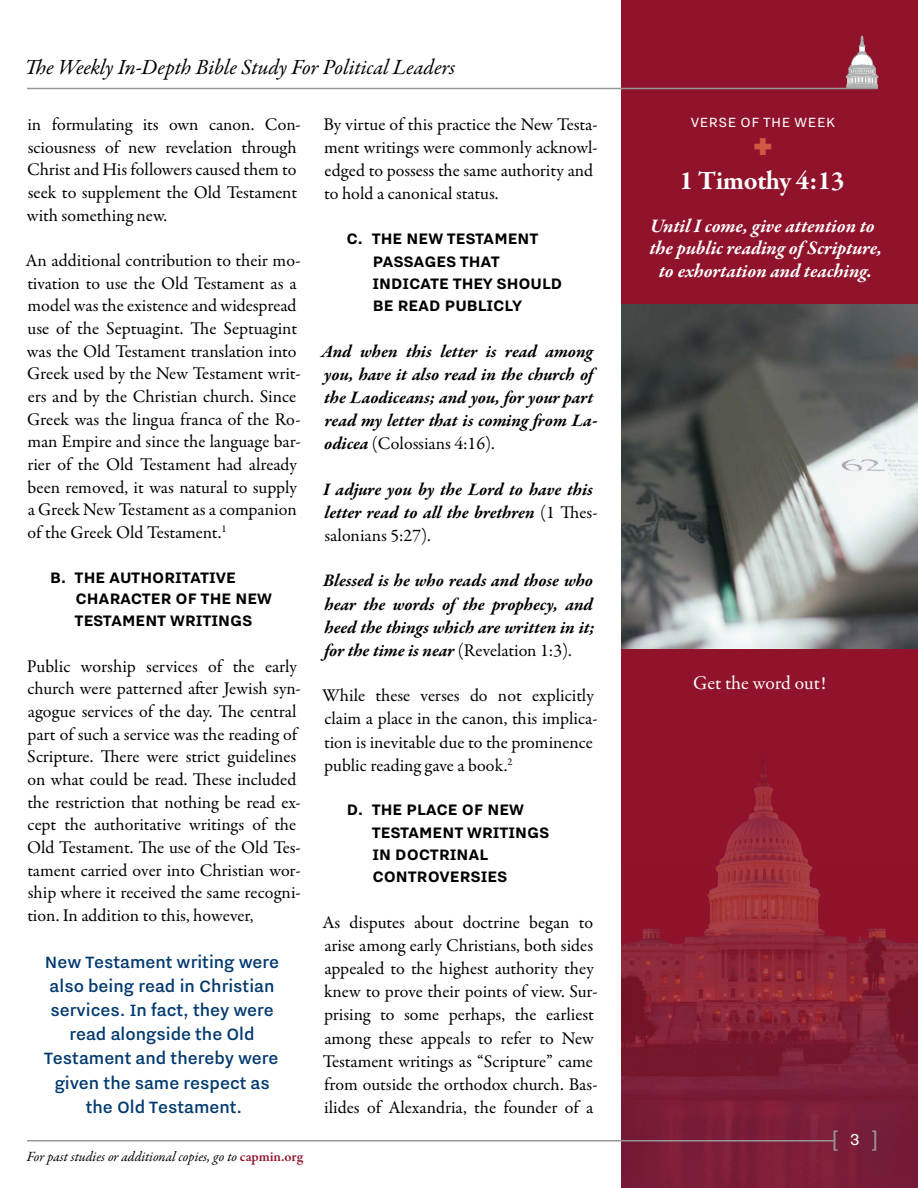
<style>
.page{position:relative;width:918px;height:1188px;background:#fff}
.page>*{position:absolute;margin:0;border:0;box-sizing:border-box;transform-origin:0 0}
.Scripture{font:700 27px "Garamond Premr Pro";letter-spacing:-.015em;color:#fff}
.t1{font:24px "Calibri";color:#969798}
.t2{font:italic 21.75px "Garamond Premr Pro";letter-spacing:-.005em;color:#000}
.Callout{font:500 20.25px/24.2px "Nitti Grotesk";color:#003970;text-align:center}
.Verse{font:italic 700 19.5px/22.5px "Garamond Premr Pro";letter-spacing:-.01em;color:#fff;text-align:center}
.t3{font:19.5px "Garamond Premr Pro";letter-spacing:-.005em;color:#fff}
.t4{font:700 18.75px/22.4px "Nitti Grotesk";color:#000}
.Body{font:18px/22.6px "Garamond Premr Pro";color:#000}
.Scripture-2{font:italic 700 18px/23.1px "Garamond Premr Pro";color:#000}
.t5{font:16.5px "Nitti Grotesk";letter-spacing:.03em;color:#fff}
.t6{font:italic 14.1px "Garamond Premr Pro";letter-spacing:-.005em;color:#000}
.s1{font-weight:600;font-style:normal;color:#91122b}
.s2{font-weight:400;font-style:normal}
.s3{font-family:"Nitti Grotesk";font-size:19.5px;color:#fff}
</style>
<div class="page">
<img style="left:621px;top:0;width:297px;height:1188px">
<hr style="left:27px;top:1140px;width:807px;height:2px;background:#969798">
<svg style="left:846px;top:36px;width:32px;height:52px;background:#b07b86"></svg>
<hr style="left:27px;top:88px;width:851px;height:1px;background:#969798">
<img style="left:621px;top:304px;width:297px;height:344px">
<svg style="left:754px;top:138px;width:17px;height:17px"></svg>
<p class="t2" style="left:25px;top:54px;width:432px">The Weekly In-Depth Bible Study For Political Leaders</p>
<p class="Body" style="left:27px;top:114px;width:275px">in formulating its own canon. Con&shy;sciousness of new revelation through Christ and His followers caused them to seek to supplement the Old Testament with something new.</p>
<p class="Body" style="left:26px;top:249px;width:277px">An additional contribution to their mo&shy;tivation to use the Old Testament as a model was the existence and widespread use of the Septuagint. The Septuagint was the Old Testament translation into Greek used by the New Testament writ&shy;ers and by the Christian church. Since Greek was the lingua franca of the Ro&shy;man Empire and since the language bar&shy;rier of the Old Testament had already been removed, it was natural to supply a Greek New Testament as a companion of the Greek Old Testament.<sup>1</sup></p>
<p class="t4" style="left:75px;top:566px;width:199px;line-height:21.9px;text-indent:-25px">B. THE AUTHORITATIVE<br>CHARACTER OF THE NEW<br>TESTAMENT WRITINGS</p>
<p class="Body" style="left:27px;top:655px;width:275px">Public worship services of the early church were patterned after Jewish syn&shy;agogue services of the day. The central part of such a service was the reading of Scripture. There were strict guidelines on what could be read. These included the restriction that nothing be read ex&shy;cept the authoritative writings of the Old Testament. The use of the Old Tes&shy;tament carried over into Christian wor&shy;ship where it received the same recogni&shy;tion. In addition to this, however,</p>
<p class="Callout" style="left:44px;top:949px;width:237px">New Testament writing were also being read in Christian services. In fact, they were read alongside the Old<br>Testament and thereby were given the same respect as the Old Testament.</p>
<p class="t6" style="left:27px;top:1148px;width:278px">For past studies or additional copies, go to <span class="s1">capmin.org</span></p>
<p class="Body" style="left:324px;top:113px;width:275px;line-height:23.1px">By virtue of this practice the New Testa&shy;ment writings were commonly acknowl&shy;edged to possess the same authority and to hold a canonical status.</p>
<p class="t4" style="left:372px;top:227px;width:191px;text-indent:-26px">C. THE NEW TESTAMENT<br>PASSAGES THAT<br>INDICATE THEY SHOULD<br>BE READ PUBLICLY</p>
<p class="Scripture-2" style="left:321px;top:341px;width:278px">And when this letter is read among you, have it also read in the church of the Laodiceans; and you, for your part read my letter that is coming from La&shy;odicea <span class="s2">(Colossians 4:16).</span></p>
<p class="Scripture-2" style="left:323px;top:479px;width:276px">I adjure you by the Lord to have this letter read to all the brethren <span class="s2">(1 Thes&shy;salonians 5:27).</span></p>
<p class="Scripture-2" style="left:323px;top:570px;width:273px;text-align:justify">Blessed is he who reads and those who hear the words of the prophecy, and heed the things which are written in it; for the time is near <span class="s2">(Revelation 1:3).</span></p>
<p class="Body" style="left:322px;top:685px;width:277px;line-height:23.1px">While these verses do not explicitly claim a place in the canon, this implica&shy;tion is inevitable due to the prominence public reading gave a book.<sup>2</sup></p>
<p class="t4" style="left:372px;top:798px;width:179px;text-indent:-25px">D. THE PLACE OF NEW<br>TESTAMENT WRITINGS<br>IN DOCTRINAL<br>CONTROVERSIES</p>
<p class="Body" style="left:322px;top:911px;width:277px;line-height:23.1px">As disputes about doctrine began to arise among early Christians, both sides appealed to the highest authority they knew to prove their points of view. Sur&shy;prising to some perhaps, the earliest among these appeals to refer to New Testament writings as “Scripture” came from outside the orthodox church. Bas&shy;ilides of Alexandria, the founder of a</p>
<p class="t5" style="left:691px;top:113px;width:146px">VERSE OF THE WEEK</p>
<p class="Scripture" style="left:680px;top:164px;width:166px">1 Timothy 4:13</p>
<p class="Verse" style="left:649px;top:216px;width:234px">Until I come, give attention to the public reading of Scripture, to exhortation and teaching.</p>
<p class="t3" style="left:693px;top:671px;width:134px">Get the word out!</p>
<h2 class="t1" style="left:831px;top:1122px;width:49px">[ <span class="s3">3</span> ]</h2>
</div>
